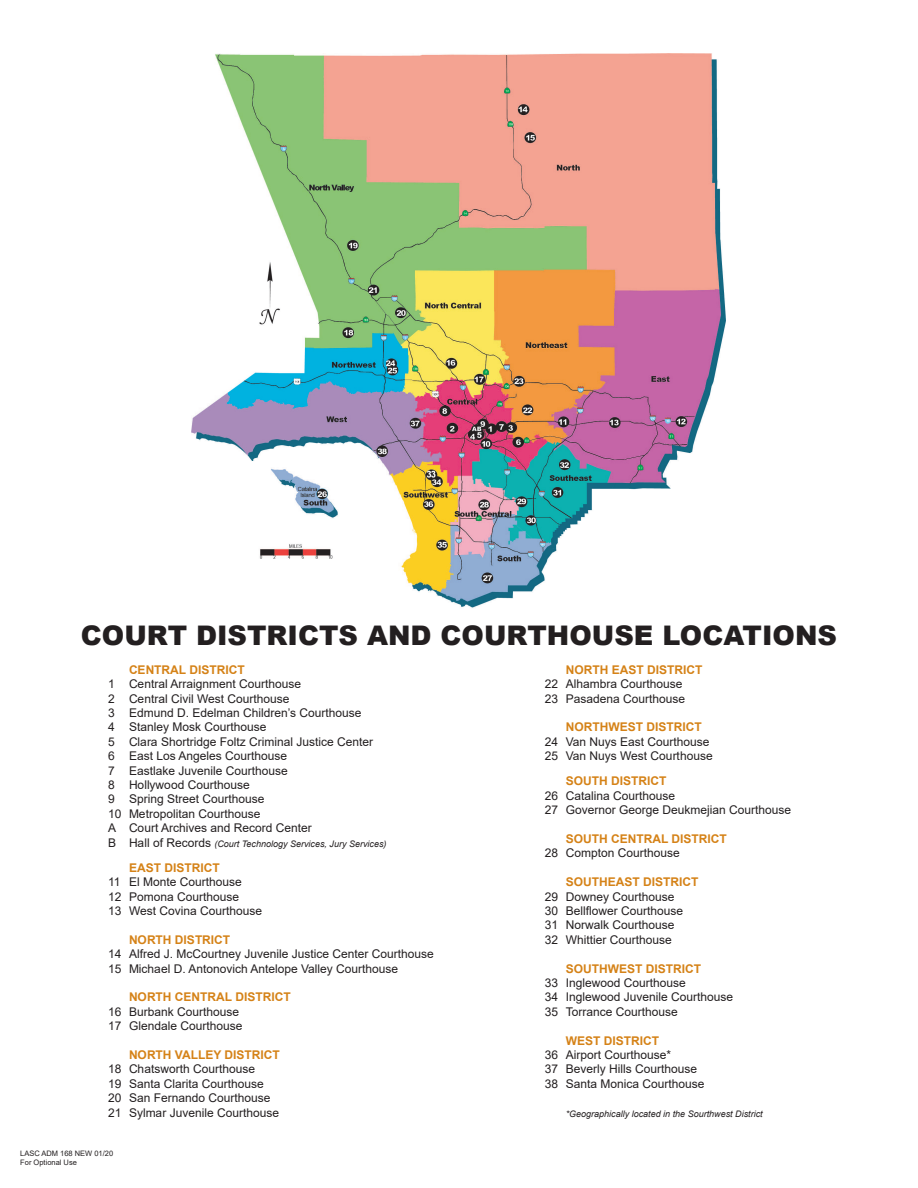
<style>
.page{position:relative;width:918px;height:1188px;background:#fff}
.page>*{position:absolute;margin:0;border:0;box-sizing:border-box;transform-origin:0 0}
.t1{font:900 27px "Arial";color:#231f20}
.t2{font:12px "Arial";color:#231f20}
.t3{font:700 12px "Arial";color:#d58217}
.t4{font:italic 9px "Arial";color:#231f20}
.t5{font:7.5px "Arial";color:#231f20}
.s1{font-style:normal;font-size:12px}
</style>
<div class="page">
<img style="left:192px;top:54px;width:533px;height:554px">
<p class="t1" style="left:81px;top:616px;width:758px">COURT DISTRICTS AND COURTHOUSE LOCATIONS</p>
<p class="t3" style="left:129px;top:661px;width:117px">CENTRAL DISTRICT</p>
<p class="t2" style="left:108px;top:676px;width:195px">1 Central Arraignment Courthouse</p>
<p class="t2" style="left:108px;top:690px;width:183px">2 Central Civil West Courthouse</p>
<p class="t2" style="left:108px;top:705px;width:255px">3 Edmund D. Edelman Children’s Courthouse</p>
<p class="t2" style="left:108px;top:719px;width:160px">4 Stanley Mosk Courthouse</p>
<p class="t2" style="left:108px;top:733px;width:267px">5 Clara Shortridge Foltz Criminal Justice Center</p>
<p class="t2" style="left:108px;top:748px;width:181px">6 East Los Angeles Courthouse</p>
<p class="t2" style="left:108px;top:762px;width:181px">7 Eastlake Juvenile Courthouse</p>
<p class="t2" style="left:108px;top:777px;width:143px">8 Hollywood Courthouse</p>
<p class="t2" style="left:108px;top:791px;width:158px">9 Spring Street Courthouse</p>
<p class="t2" style="left:108px;top:805px;width:154px">10 Metropolitan Courthouse</p>
<p class="t2" style="left:108px;top:820px;width:205px">A Court Archives and Record Center</p>
<p class="t4" style="left:108px;top:838px;width:280px"><span class="s1">B Hall of Records</span> (Court Technology Services, Jury Services)</p>
<p class="t3" style="left:129px;top:859px;width:92px">EAST DISTRICT</p>
<p class="t2" style="left:108px;top:874px;width:135px">11 El Monte Courthouse</p>
<p class="t2" style="left:108px;top:888px;width:133px">12 Pomona Courthouse</p>
<p class="t2" style="left:108px;top:903px;width:156px">13 West Covina Courthouse</p>
<p class="t3" style="left:129px;top:931px;width:103px">NORTH DISTRICT</p>
<p class="t2" style="left:108px;top:946px;width:327px">14 Alfred J. McCourtney Juvenile Justice Center Courthouse</p>
<p class="t2" style="left:108px;top:960px;width:292px">15 Michael D. Antonovich Antelope Valley Courthouse</p>
<p class="t3" style="left:129px;top:989px;width:163px">NORTH CENTRAL DISTRICT</p>
<p class="t2" style="left:108px;top:1003px;width:133px">16 Burbank Courthouse</p>
<p class="t2" style="left:108px;top:1018px;width:136px">17 Glendale Courthouse</p>
<p class="t3" style="left:129px;top:1046px;width:152px">NORTH VALLEY DISTRICT</p>
<p class="t2" style="left:108px;top:1061px;width:149px">18 Chatsworth Courthouse</p>
<p class="t2" style="left:108px;top:1075px;width:157px">19 Santa Clarita Courthouse</p>
<p class="t2" style="left:108px;top:1090px;width:164px">20 San Fernando Courthouse</p>
<p class="t2" style="left:108px;top:1104px;width:173px">21 Sylmar Juvenile Courthouse</p>
<p class="t3" style="left:566px;top:661px;width:138px">NORTH EAST DISTRICT</p>
<p class="t2" style="left:545px;top:676px;width:139px">22 Alhambra Courthouse</p>
<p class="t2" style="left:545px;top:690px;width:142px">23 Pasadena Courthouse</p>
<p class="t3" style="left:566px;top:719px;width:137px">NORTHWEST DISTRICT</p>
<p class="t2" style="left:545px;top:733px;width:166px">24 Van Nuys East Courthouse</p>
<p class="t2" style="left:545px;top:748px;width:169px">25 Van Nuys West Courthouse</p>
<p class="t3" style="left:566px;top:773px;width:102px">SOUTH DISTRICT</p>
<p class="t2" style="left:545px;top:787px;width:132px">26 Catalina Courthouse</p>
<p class="t2" style="left:545px;top:802px;width:248px">27 Governor George Deukmejian Courthouse</p>
<p class="t3" style="left:566px;top:830px;width:163px">SOUTH CENTRAL DISTRICT</p>
<p class="t2" style="left:545px;top:845px;width:137px">28 Compton Courthouse</p>
<p class="t3" style="left:566px;top:874px;width:134px">SOUTHEAST DISTRICT</p>
<p class="t2" style="left:545px;top:888px;width:131px">29 Downey Courthouse</p>
<p class="t2" style="left:545px;top:903px;width:140px">30 Bellflower Courthouse</p>
<p class="t2" style="left:545px;top:917px;width:131px">31 Norwalk Courthouse</p>
<p class="t2" style="left:545px;top:931px;width:129px">32 Whittier Courthouse</p>
<p class="t3" style="left:566px;top:960px;width:137px">SOUTHWEST DISTRICT</p>
<p class="t2" style="left:545px;top:975px;width:143px">33 Inglewood Courthouse</p>
<p class="t2" style="left:545px;top:989px;width:190px">34 Inglewood Juvenile Courthouse</p>
<p class="t2" style="left:545px;top:1003px;width:135px">35 Torrance Courthouse</p>
<p class="t3" style="left:566px;top:1032px;width:95px">WEST DISTRICT</p>
<p class="t2" style="left:545px;top:1047px;width:128px">36 Airport Courthouse*</p>
<p class="t2" style="left:545px;top:1061px;width:154px">37 Beverly Hills Courthouse</p>
<p class="t2" style="left:545px;top:1075px;width:161px">38 Santa Monica Courthouse</p>
<p class="t4" style="left:566px;top:1108px;width:199px">*Geographically located in the Sourthwest District</p>
<p class="t5" style="left:20px;top:1148px;width:94px">LASC ADM 168 NEW 01/20</p>
<p class="t5" style="left:20px;top:1157px;width:58px">For Optional Use</p>
</div>
